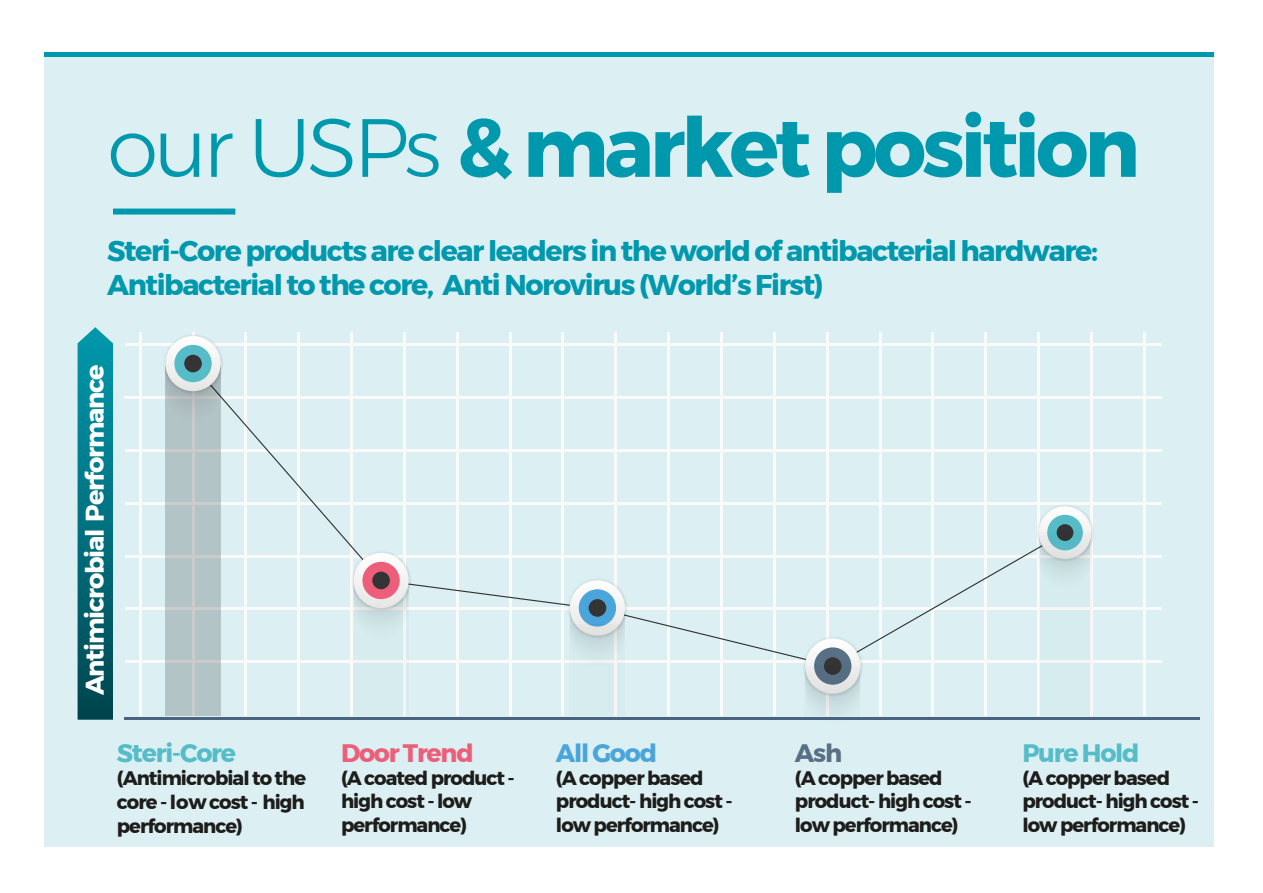
<style>
.page{position:relative;width:1263px;height:893px;background:#fff}
.page>*{position:absolute;margin:0;border:0;box-sizing:border-box;transform-origin:0 0}
.t1{font:700 82.5px "Montserrat";letter-spacing:-.05em;color:#0098ad}
.t2{font:700 28.5px/34.2px "Montserrat";letter-spacing:-.05em;color:#0098ad}
.t3{font:700 25.5px "Montserrat";letter-spacing:-.05em;color:#fff}
.t4{font:700 25.2px "Montserrat";letter-spacing:-.05em;color:#56bdc8}
.t5{font:700 25.2px "Montserrat";letter-spacing:-.05em;color:#ec5e79}
.t6{font:700 25.2px "Montserrat";letter-spacing:-.05em;color:#49a5da}
.t7{font:700 25.2px "Montserrat";color:#587085}
.t8{font:700 19.5px/23.4px "Montserrat";letter-spacing:-.05em;color:#1d1d1b}
.s1{font-weight:300}
</style>
<div class="page">
<div style="left:45px;top:52px;width:1169px;height:795px;background:#dcf0f3"></div>
<div style="left:45px;top:52px;width:1169px;height:5px;background:#0098ad"></div>
<div style="left:113px;top:209px;width:122px;height:6px;background:#0098ad"></div>
<hr style="left:139px;top:333px;width:2px;height:383px;background:#fafafa">
<hr style="left:245px;top:333px;width:2px;height:383px;background:#fafafa">
<hr style="left:350px;top:333px;width:3px;height:383px;background:#fafafa">
<hr style="left:297px;top:333px;width:3px;height:383px;background:#fafafa">
<hr style="left:403px;top:333px;width:3px;height:383px;background:#fafafa">
<hr style="left:456px;top:333px;width:2px;height:383px;background:#fafafa">
<hr style="left:562px;top:333px;width:2px;height:383px;background:#fafafa">
<hr style="left:509px;top:333px;width:2px;height:383px;background:#fafafa">
<hr style="left:615px;top:333px;width:2px;height:383px;background:#fafafa">
<hr style="left:667px;top:333px;width:3px;height:383px;background:#fafafa">
<hr style="left:773px;top:333px;width:3px;height:383px;background:#fafafa">
<hr style="left:720px;top:333px;width:3px;height:383px;background:#fafafa">
<hr style="left:826px;top:333px;width:2px;height:383px;background:#fafafa">
<hr style="left:879px;top:333px;width:2px;height:383px;background:#fafafa">
<hr style="left:932px;top:333px;width:2px;height:383px;background:#fafafa">
<hr style="left:125px;top:343px;width:1036px;height:3px;background:#fafafa">
<hr style="left:125px;top:396px;width:1036px;height:3px;background:#fafafa">
<hr style="left:125px;top:502px;width:1036px;height:2px;background:#fafafa">
<hr style="left:125px;top:449px;width:1036px;height:3px;background:#fafafa">
<hr style="left:125px;top:555px;width:1036px;height:2px;background:#fafafa">
<hr style="left:125px;top:608px;width:1036px;height:2px;background:#fafafa">
<hr style="left:125px;top:660px;width:1036px;height:3px;background:#fafafa">
<hr style="left:984px;top:333px;width:3px;height:383px;background:#fafafa">
<hr style="left:1037px;top:333px;width:3px;height:383px;background:#fafafa">
<hr style="left:1090px;top:333px;width:3px;height:383px;background:#fafafa">
<hr style="left:1143px;top:333px;width:2px;height:383px;background:#fafafa">
<svg style="left:221px;top:362px;width:835px;height:306px"></svg>
<svg style="left:1036px;top:503px;width:58px;height:59px"></svg>
<svg style="left:1039px;top:506px;width:52px;height:53px"></svg>
<div style="left:1047px;top:515px;width:36px;height:35px;background:#56bdc8;border-radius:50%"></div>
<div style="left:1057px;top:524px;width:16px;height:17px;background:#343434;border-radius:50%"></div>
<svg style="left:802px;top:635px;width:61px;height:62px"></svg>
<svg style="left:805px;top:638px;width:55px;height:56px"></svg>
<div style="left:814px;top:647px;width:37px;height:38px;background:#587085;border-radius:50%"></div>
<div style="left:824px;top:657px;width:17px;height:18px;background:#343434;border-radius:50%"></div>
<svg style="left:567px;top:577px;width:61px;height:62px"></svg>
<svg style="left:570px;top:580px;width:55px;height:56px"></svg>
<div style="left:579px;top:589px;width:37px;height:38px;background:#49a5da;border-radius:50%"></div>
<div style="left:589px;top:599px;width:17px;height:18px;background:#343434;border-radius:50%"></div>
<svg style="left:570px;top:624px;width:55px;height:92px"></svg>
<svg style="left:804px;top:666px;width:56px;height:50px"></svg>
<svg style="left:1039px;top:533px;width:52px;height:135px"></svg>
<svg style="left:353px;top:619px;width:56px;height:49px"></svg>
<svg style="left:353px;top:553px;width:56px;height:88px"></svg>
<svg style="left:350px;top:550px;width:62px;height:61px"></svg>
<svg style="left:353px;top:553px;width:56px;height:55px"></svg>
<div style="left:362px;top:562px;width:38px;height:37px;background:#ec5e79;border-radius:50%"></div>
<div style="left:372px;top:572px;width:18px;height:17px;background:#343434;border-radius:50%"></div>
<svg style="left:165px;top:402px;width:56px;height:314px;background:#b5c4c6"></svg>
<svg style="left:162px;top:333px;width:62px;height:61px"></svg>
<svg style="left:165px;top:336px;width:56px;height:88px;background:#acb9bb"></svg>
<svg style="left:165px;top:336px;width:56px;height:55px"></svg>
<div style="left:174px;top:345px;width:38px;height:37px;background:#56bdc8;border-radius:50%"></div>
<div style="left:184px;top:355px;width:18px;height:17px;background:#343434;border-radius:50%"></div>
<hr style="left:125px;top:717px;width:1075px;height:3px;background:#49647c">
<svg style="left:78px;top:327px;width:35px;height:393px;background:#047180"></svg>
<h1 class="t1" style="left:107px;top:81px;width:1034px"><span class="s1">our USPs</span> &amp; market position</h1>
<h2 class="t2" style="left:107px;top:234px;width:992px">Steri-Core products are clear leaders in the world of antibacterial hardware:<br>Antibacterial to the core, Anti Norovirus (World’s First)</h2>
<h3 class="t3" style="left:74px;top:695px;width:332px;rotate:-90deg">Antimicrobial Performance</h3>
<p class="t4" style="left:117px;top:732px;width:121px">Steri-Core</p>
<p class="t5" style="left:341px;top:732px;width:134px">Door Trend</p>
<p class="t8" style="left:341px;top:766px;width:175px">(A coated product - high cost - low performance)</p>
<p class="t8" style="left:117px;top:767px;width:191px;text-align:justify">(Antimicrobial to the core - low cost - high performance)</p>
<p class="t6" style="left:556px;top:732px;width:103px">All Good</p>
<p class="t8" style="left:556px;top:766px;width:178px">(A copper based product- high cost - low performance)</p>
<p class="t7" style="left:795px;top:732px;width:49px">Ash</p>
<p class="t8" style="left:795px;top:766px;width:178px">(A copper based product- high cost - low performance)</p>
<p class="t4" style="left:1022px;top:732px;width:119px">Pure Hold</p>
<p class="t8" style="left:1022px;top:766px;width:178px">(A copper based product- high cost - low performance)</p>
</div>
